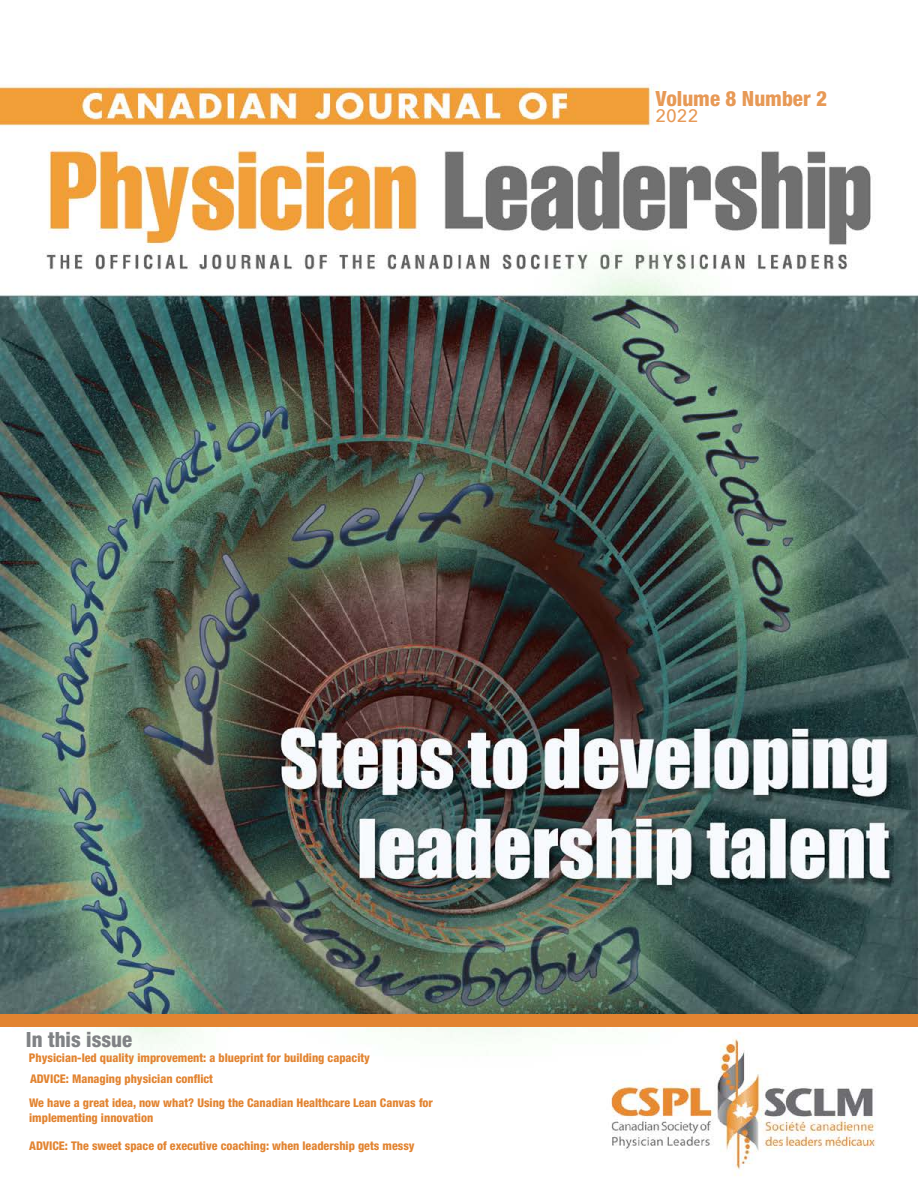
<style>
.page{position:relative;width:918px;height:1188px;background:#fff}
.page>*{position:absolute;margin:0;border:0;box-sizing:border-box;transform-origin:0 0}
.t1{font:800 condensed 21px "Helvetica Neue LT Pro";color:#e79956}
.t2{font:800 condensed 21px "Helvetica Neue LT Pro";color:#808285}
.t3{font:500 18px "Avenir Next";color:#e79956}
.t4{font:800 condensed 12px/21.5px "Helvetica Neue LT Pro";color:#e28431}
</style>
<div class="page">
<img style="left:0;top:84px;width:918px;height:1092px">
<div style="left:0;top:1015px;width:918px;height:12px;background:#e28431"></div>
<h1 class="t1" style="left:656px;top:86px;width:173px">Volume 8 Number 2</h1>
<h2 class="t3" style="left:656px;top:101px;width:44px">2022</h2>
<h1 class="t2" style="left:26px;top:1026px;width:108px">In this issue</h1>
<p class="t4" style="left:29px;top:1047px;width:343px">Physician-led quality improvement: a blueprint for building capacity<br>ADVICE: Managing physician conflict</p>
<p class="t4" style="left:29px;top:1096px;width:405px;line-height:14.4px">We have a great idea, now what? Using the Canadian Healthcare Lean Canvas for implementing innovation</p>
<p class="t4" style="left:29px;top:1134px;width:387px">ADVICE: The sweet space of executive coaching: when leadership gets messy</p>
</div>
